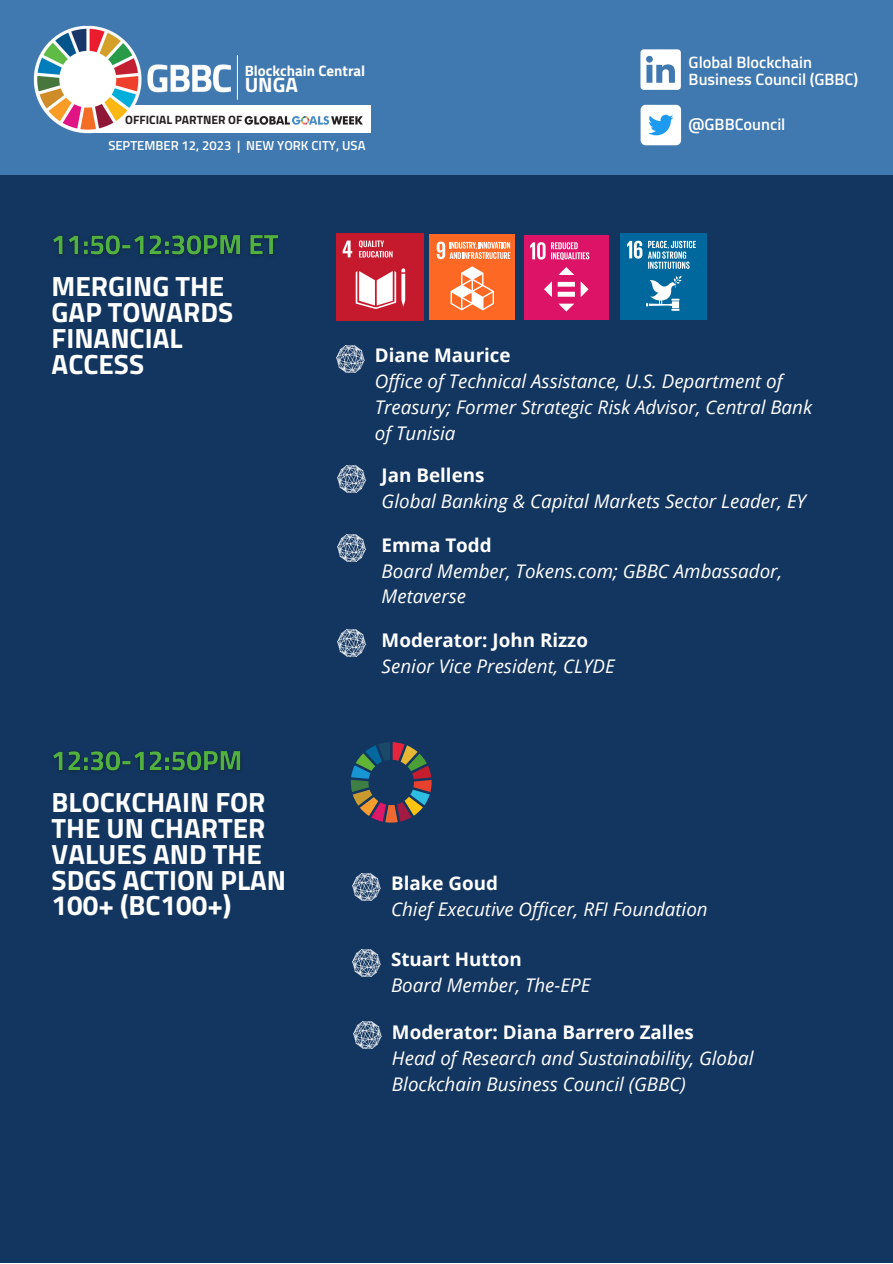
<style>
.page{position:relative;width:893px;height:1264px;background:#fff}
.page>*{position:absolute;margin:0;border:0;box-sizing:border-box;transform-origin:0 0}
.t1{font:700 27.75px/25.8px "Titillium Web";color:#fff}
.t2{font:700 20.85px "Titillium Web";color:#fff}
.t3{font:italic 18.75px/25.8px "Open Sans";color:#fff}
.t4{font:700 18.75px "Open Sans";color:#fff}
.t5{font:600 16.35px/17.5px "Titillium Web";color:#fff}
.t6{font:700 15px "Titillium Web";color:#fff}
.t7{font:600 13.05px "Titillium Web";color:#fff}
.t8{font:700 12px "Titillium Web";color:#241f21}
</style>
<div class="page">
<div style="left:0;top:0;width:892px;height:1262px;background:#133660"></div>
<div style="left:0;top:0;width:892px;height:175px;background:#4078b0"></div>
<div style="left:86px;top:106px;width:284px;height:27px;background:#fff"></div>
<img style="left:33px;top:25px;width:252px;height:109px">
<img style="left:239px;top:113px;width:124px;height:14px">
<img style="left:144px;top:60px;width:86px;height:38px">
<hr style="left:237px;top:55px;width:1px;height:45px;background:#fff">
<svg style="left:640px;top:49px;width:40px;height:41px"></svg>
<div style="left:640px;top:105px;width:41px;height:40px;background:#fff;border-radius:5px"></div>
<svg style="left:648px;top:115px;width:25px;height:20px"></svg>
<div style="left:429px;top:235px;width:86px;height:85px;background:#fd6925"></div>
<svg style="left:450px;top:266px;width:44px;height:44px"></svg>
<svg style="left:436px;top:241px;width:74px;height:18px"></svg>
<div style="left:620px;top:234px;width:87px;height:86px;background:#00689d"></div>
<svg style="left:627px;top:241px;width:15px;height:18px"></svg>
<svg style="left:648px;top:241px;width:47px;height:28px"></svg>
<svg style="left:646px;top:276px;width:35px;height:35px"></svg>
<img style="left:338px;top:465px;width:29px;height:27px">
<img style="left:336px;top:234px;width:87px;height:86px">
<img style="left:336px;top:345px;width:29px;height:27px">
<div style="left:524px;top:235px;width:84px;height:84px;background:#dd1367"></div>
<svg style="left:530px;top:242px;width:15px;height:17px"></svg>
<svg style="left:551px;top:242px;width:38px;height:18px"></svg>
<svg style="left:544px;top:267px;width:44px;height:44px"></svg>
<img style="left:338px;top:534px;width:29px;height:27px">
<img style="left:53px;top:234px;width:226px;height:22px">
<img style="left:338px;top:630px;width:29px;height:26px">
<img style="left:353px;top:1021px;width:29px;height:27px">
<img style="left:352px;top:949px;width:29px;height:27px">
<img style="left:53px;top:750px;width:188px;height:22px">
<img style="left:352px;top:873px;width:29px;height:27px">
<svg style="left:351px;top:742px;width:80px;height:80px"></svg>
<p class="t6" style="left:245px;top:59px;width:122px">Blockchain Central</p>
<p class="t2" style="left:245px;top:69px;width:55px">UNGA</p>
<p class="t8" style="left:125px;top:110px;width:119px">OFFICIAL PARTNER OF</p>
<p class="t7" style="left:108px;top:135px;width:259px">SEPTEMBER 12, 2023 | NEW YORK CITY, USA</p>
<p class="t5" style="left:688px;top:53px;width:171px">Global Blockchain<br>Business Council (GBBC)</p>
<p class="t5" style="left:688px;top:115px;width:98px">@GBBCouncil</p>
<p class="t1" style="left:52px;top:273px;width:183px">MERGING THE<br>GAP TOWARDS<br>FINANCIAL<br>ACCESS</p>
<p class="t1" style="left:52px;top:788px;width:236px">BLOCKCHAIN FOR<br>THE UN CHARTER<br>VALUES AND THE<br>SDGS ACTION PLAN<br>100+ (BC100+)</p>
<p class="t4" style="left:375px;top:342px;width:137px">Diane Maurice</p>
<p class="t3" style="left:375px;top:368px;width:439px">Office of Technical Assistance, U.S. Department of<br>Treasury; Former Strategic Risk Advisor, Central Bank of Tunisia</p>
<p class="t4" style="left:381px;top:462px;width:104px">Jan Bellens</p>
<p class="t3" style="left:381px;top:488px;width:426px">Global Banking &amp; Capital Markets Sector Leader, EY</p>
<p class="t4" style="left:381px;top:531px;width:111px">Emma Todd</p>
<p class="t3" style="left:381px;top:557px;width:402px">Board Member, Tokens.com; GBBC Ambassador,<br>Metaverse</p>
<p class="t4" style="left:381px;top:627px;width:208px">Moderator: John Rizzo</p>
<p class="t3" style="left:381px;top:652px;width:234px">Senior Vice President, CLYDE</p>
<p class="t4" style="left:391px;top:870px;width:108px">Blake Goud</p>
<p class="t3" style="left:391px;top:895px;width:318px">Chief Executive Officer, RFI Foundation</p>
<p class="t4" style="left:391px;top:946px;width:132px">Stuart Hutton</p>
<p class="t3" style="left:391px;top:971px;width:201px">Board Member, The-EPE</p>
<p class="t4" style="left:392px;top:1018px;width:303px">Moderator: Diana Barrero Zalles</p>
<p class="t3" style="left:392px;top:1044px;width:363px">Head of Research and Sustainability, Global<br>Blockchain Business Council (GBBC)</p>
</div>
